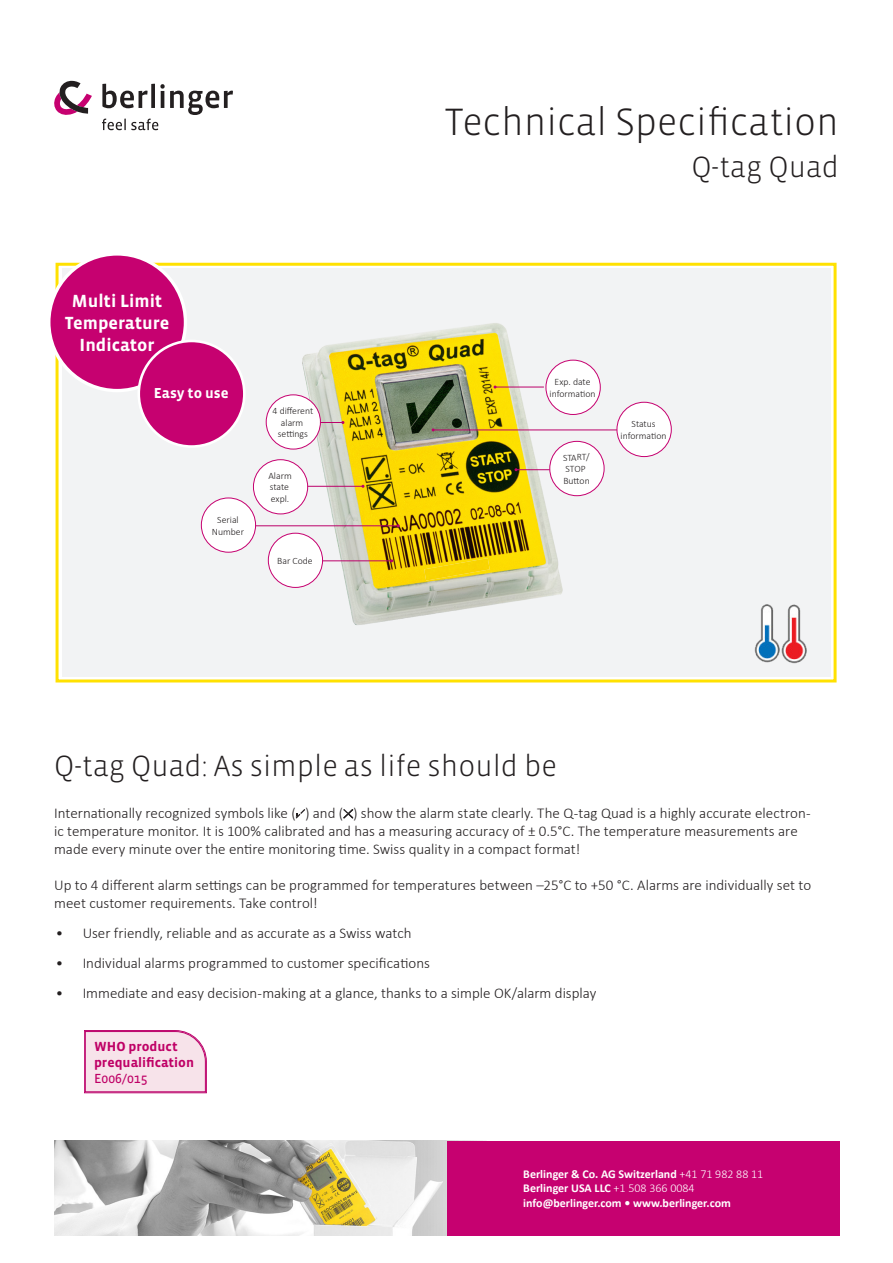
<style>
.page{position:relative;width:893px;height:1263px;background:#fff}
.page>*{position:absolute;margin:0;border:0;box-sizing:border-box;transform-origin:0 0}
.t1{font:300 39px "Vista Sans";color:#231f20}
.t2{font:300 30px "Vista Sans";color:#231f20}
.t3{font:700 18px/21.6px "Vista Sans";color:#fff;text-align:center}
.t4{font:300 15px/18px "Calibri";color:#231f20}
.t5{font:700 14.85px "Vista Sans";color:#fff}
.t6{font:700 13.5px/16.2px "Vista Sans";color:#c60170}
.t7{font:13.5px "Vista Sans Reg";color:#c60170}
.t8{font:700 12px/14.4px "Calibri";color:#fff}
.t9{font:300 9.75px/11.7px "Calibri";color:#231f20;text-align:center}
.s1{font-weight:300}
</style>
<div class="page">
<div style="left:56px;top:263px;width:781px;height:419px;border:3px solid #ffe101"></div>
<svg style="left:296px;top:809px;width:9px;height:9px"></svg>
<svg style="left:343px;top:809px;width:10px;height:9px"></svg>
<div style="left:62px;top:268px;width:769px;height:408px;background:#f2f3f4"></div>
<img style="left:293px;top:323px;width:290px;height:302px">
<img style="left:754px;top:604px;width:19px;height:59px">
<img style="left:773px;top:604px;width:34px;height:60px">
<div style="left:49px;top:254px;width:136px;height:137px;background:#c60170;border-radius:50%"></div>
<div style="left:47px;top:252px;width:140px;height:140px;border:3px solid #fff;border-radius:50%"></div>
<img style="left:54px;top:1141px;width:393px;height:95px">
<svg style="left:102px;top:84px;width:131px;height:46px"></svg>
<svg style="left:54px;top:81px;width:38px;height:34px"></svg>
<hr style="left:516px;top:469px;width:61px;height:1px;background:#bc016a">
<div style="left:550px;top:441px;width:54px;height:55px;background:#fff;border-radius:50%"></div>
<div style="left:549px;top:441px;width:56px;height:55px;border:1px solid #c60170;border-radius:50%"></div>
<hr style="left:286px;top:422px;width:57px;height:1px;background:#bc016a">
<hr style="left:237px;top:525px;width:161px;height:1px;background:#bc016a">
<hr style="left:279px;top:486px;width:84px;height:1px;background:#bc016a">
<div style="left:266px;top:395px;width:54px;height:54px;background:#fff;border-radius:50%"></div>
<div style="left:266px;top:394px;width:55px;height:55px;border:1px solid #c60170;border-radius:50%"></div>
<div style="left:253px;top:460px;width:55px;height:54px;background:#fff;border-radius:50%"></div>
<div style="left:253px;top:459px;width:55px;height:55px;border:1px solid #c60170;border-radius:50%"></div>
<div style="left:201px;top:498px;width:55px;height:54px;background:#fff;border-radius:50%"></div>
<div style="left:201px;top:497px;width:55px;height:56px;border:1px solid #c60170;border-radius:50%"></div>
<hr style="left:433px;top:430px;width:219px;height:1px;background:#bc016a">
<div style="left:617px;top:402px;width:54px;height:55px;background:#fff;border-radius:50%"></div>
<div style="left:617px;top:402px;width:55px;height:55px;border:1px solid #c60170;border-radius:50%"></div>
<hr style="left:495px;top:387px;width:49px;height:1px;background:#bc016a">
<div style="left:546px;top:360px;width:54px;height:54px;background:#fff;border-radius:50%"></div>
<div style="left:546px;top:360px;width:55px;height:55px;border:1px solid #c60170;border-radius:50%"></div>
<svg style="left:84px;top:1030px;width:123px;height:63px;background:#f2d2e0"></svg>
<div style="left:139px;top:341px;width:105px;height:105px;background:#c60170;border-radius:50%"></div>
<div style="left:137px;top:340px;width:109px;height:108px;border:3px solid #fff;border-radius:50%"></div>
<hr style="left:279px;top:560px;width:113px;height:1px;background:#bc016a">
<div style="left:268px;top:533px;width:55px;height:54px;background:#fff;border-radius:50%"></div>
<div style="left:268px;top:533px;width:55px;height:55px;border:1px solid #c60170;border-radius:50%"></div>
<img style="left:424px;top:558px;width:66px;height:23px">
<div style="left:447px;top:1141px;width:393px;height:95px;background:#c60170"></div>
<p class="t3" style="left:65px;top:291px;width:106px">Multi Limit<br>Temperature<br>Indicator</p>
<p class="t5" style="left:154px;top:385px;width:76px">Easy to use</p>
<p class="t9" style="left:212px;top:514px;width:34px">Serial<br>Number</p>
<p class="t9" style="left:273px;top:405px;width:42px">4 different alarm settings</p>
<p class="t9" style="left:268px;top:470px;width:25px;text-align:left">Alarm state expl.</p>
<p class="t9" style="left:277px;top:555px;width:37px">Bar Code</p>
<h1 class="t1" style="left:445px;top:102px;width:396px">Technical Specification</h1>
<h2 class="t2" style="left:691px;top:152px;width:149px">Q-tag Quad</h2>
<p class="t9" style="left:550px;top:376px;width:47px">Exp. date information</p>
<p class="t9" style="left:563px;top:451px;width:28px;text-align:left">START/<br>STOP<br>Button</p>
<p class="t9" style="left:621px;top:418px;width:47px">Status information</p>
<h2 class="t2" style="left:54px;top:750px;width:504px">Q-tag Quad: As simple as life should be</h2>
<p class="t4" style="left:54px;top:804px;width:758px">Internationally recognized symbols like ( ) and ( ) show the alarm state clearly. The Q-tag Quad is a highly accurate electron&shy;ic temperature monitor. It is 100% calibrated and has a measuring accuracy of ± 0.5°C. The temperature measurements are made every minute over the entire monitoring time. Swiss quality in a compact format!</p>
<p class="t4" style="left:54px;top:876px;width:759px">Up to 4 different alarm settings can be programmed for temperatures between –25°C to +50 °C. Alarms are individually set to meet customer requirements. Take control!</p>
<p class="t4" style="left:56px;top:924px;width:357px">• User friendly, reliable and as accurate as a Swiss watch</p>
<p class="t4" style="left:56px;top:954px;width:376px">• Individual alarms programmed to customer specifications</p>
<p class="t4" style="left:56px;top:984px;width:542px">• Immediate and easy decision-making at a glance, thanks to a simple OK/alarm display</p>
<p class="t6" style="left:94px;top:1038px;width:101px">WHO product prequalification</p>
<p class="t7" style="left:94px;top:1072px;width:55px">E006/015</p>
<p class="t8" style="left:523px;top:1166px;width:241px">Berlinger &amp; Co. AG Switzerland <span class="s1">+41 71 982 88 11<br></span>Berlinger USA LLC <span class="s1">+1 508 366 0084 </span>info@berlinger.com • www.berlinger.com</p>
</div>
